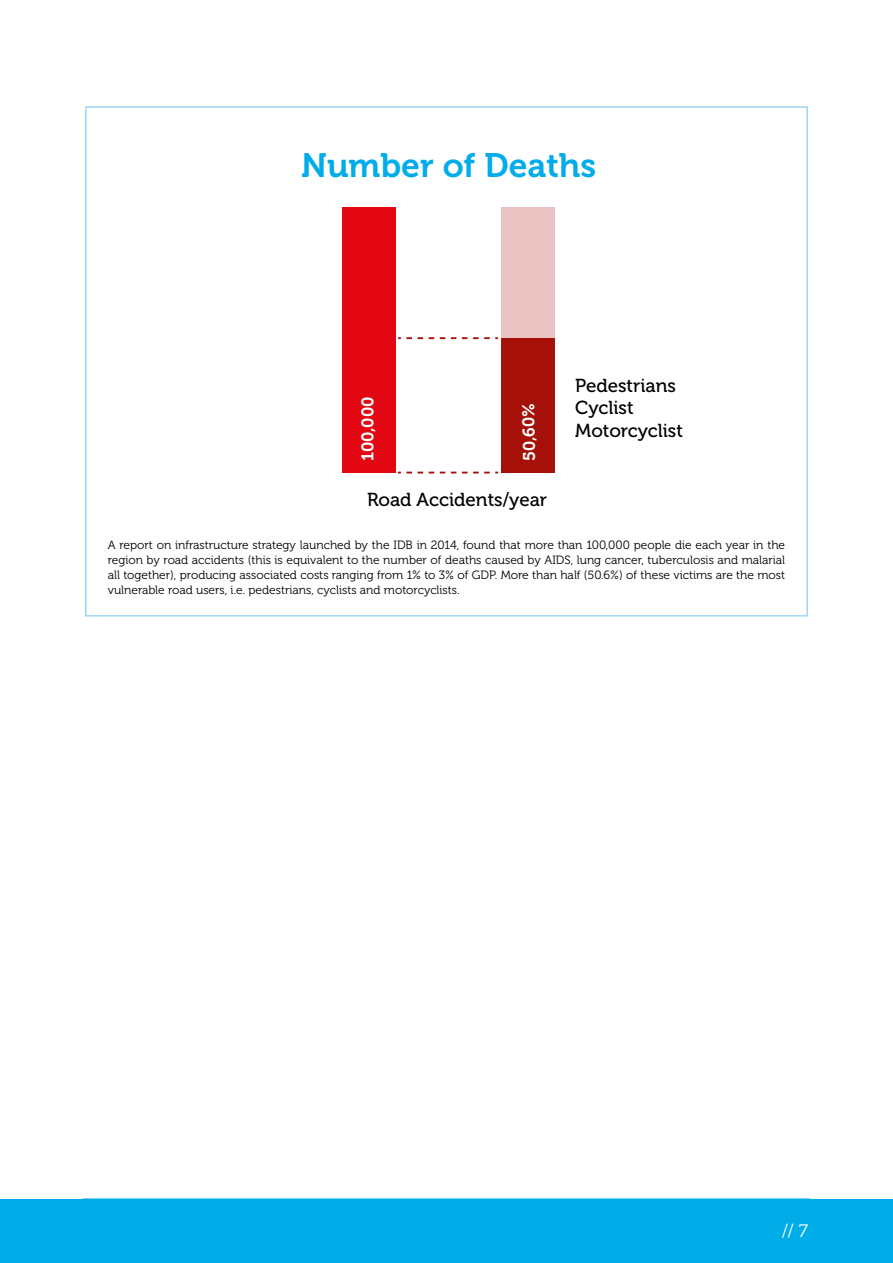
<style>
.page{position:relative;width:893px;height:1263px;background:#fff}
.page>*{position:absolute;margin:0;border:0;box-sizing:border-box;transform-origin:0 0}
.t1{font:33.75px "Museo 700";color:#00ace9}
.t2{font:18.75px/22.5px "Museo 500";color:#000}
.t3{font:18px "Museo 300";color:#fff}
.t4{font:16.95px "Museo 700";letter-spacing:-.005em;color:#fff}
.t5{font:16.8px "Museo 700";color:#fff}
.t6{font:12px/15px "Museo 300";color:#000;text-align:justify}
</style>
<div class="page">
<div style="left:0;top:1199px;width:893px;height:64px;background:#00ade8"></div>
<hr style="left:83px;top:1198px;width:727px;height:2px;background:#00ade8">
<div style="left:342px;top:207px;width:53px;height:266px;background:#e30613"></div>
<div style="left:502px;top:338px;width:53px;height:135px;background:#a51008"></div>
<div style="left:502px;top:208px;width:53px;height:134px;background:#e8c3c1"></div>
<svg style="left:398px;top:472px;width:100px;height:1px"></svg>
<svg style="left:398px;top:337px;width:100px;height:2px"></svg>
<h1 class="t1" style="left:301px;top:147px;width:297px">Number of Deaths</h1>
<h3 class="t4" style="left:358px;top:461px;width:65px;rotate:-90deg">100,000</h3>
<h3 class="t5" style="left:520px;top:461px;width:59px;rotate:-91deg">50,60%</h3>
<h2 class="t2" style="left:367px;top:489px;width:182px">Road Accidents/year</h2>
<h2 class="t2" style="left:575px;top:374px;width:109px">Pedestrians<br>Cyclist<br>Motorcyclist</h2>
<p class="t6" style="left:108px;top:537px;width:679px">A report on infrastructure strategy launched by the IDB in 2014, found that more than 100,000 people die each year in the region by road accidents (this is equivalent to the number of deaths caused by AIDS, lung cancer, tuberculosis and malarial all together), producing associated costs ranging from 1% to 3% of GDP. More than half (50.6%) of these victims are the most vulnerable road users, i.e. pedestrians, cyclists and motorcyclists.</p>
<h3 class="t3" style="left:782px;top:1221px;width:27px">// 7</h3>
</div>
